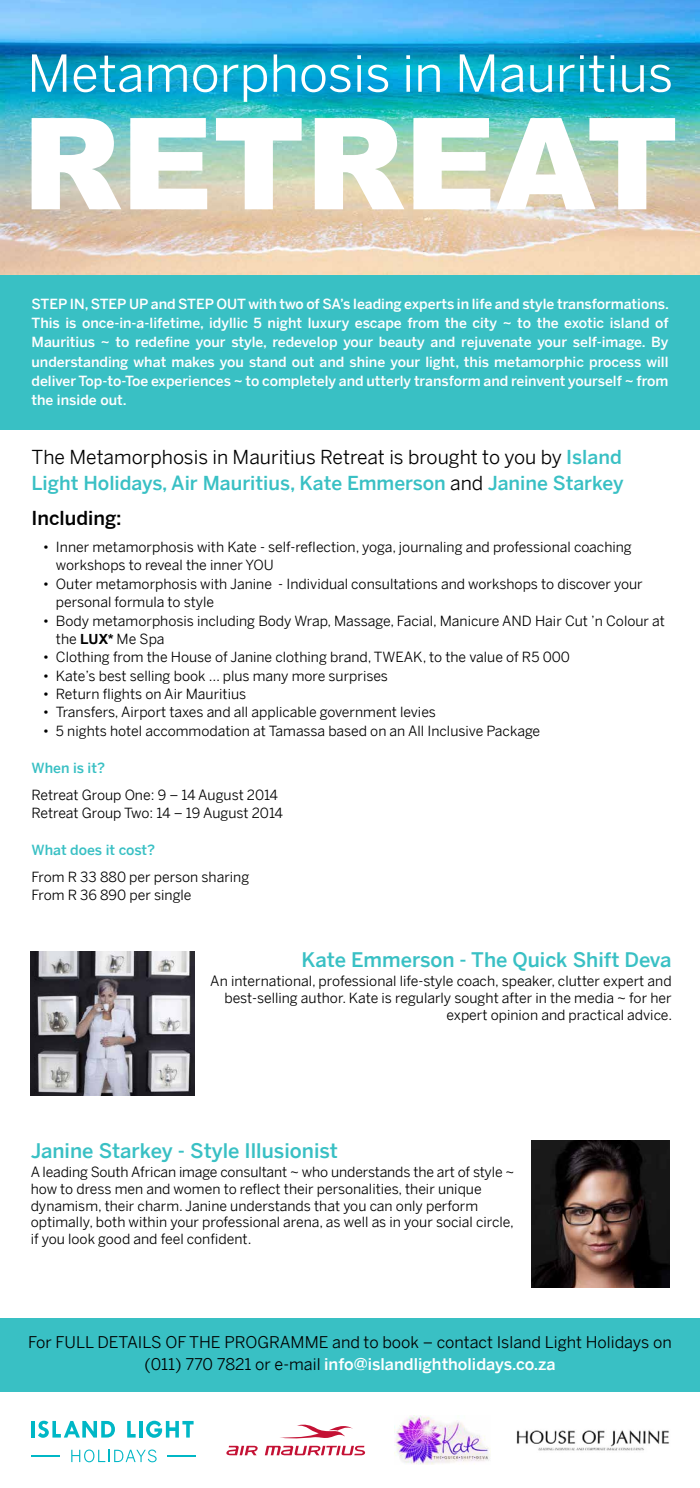
<style>
.page{position:relative;width:700px;height:1488px;background:#fff}
.page>*{position:absolute;margin:0;border:0;box-sizing:border-box;transform-origin:0 0}
.t1{font:900 127.4px "Arial";color:#fff}
.t2{font:50.49px "Benton Sans";color:#fff}
.t3{font:500 20.12px "Benton Sans";color:#39c0c4}
.t4{font:500 19.25px/26.2px "Benton Sans";color:#39c0c4}
.t5{font:500 19.25px "Benton Sans";color:#000}
.t6{font:16.19px/21.2px "Benton Sans";color:#000;text-align:center}
.t7{font:14px/16.8px "Benton Sans";color:#000}
.t8{font:500 14px/19.2px "Benton Sans";color:#fff;text-align:justify}
.t9{font:500 14px "Benton Sans";color:#39c0c4}
.s1{font-weight:400;color:#000}
.s2{font-family:"Arial";font-weight:700}
.s3{font-weight:500;color:#fff}
</style>
<div class="page">
<div style="left:0;top:272px;width:700px;height:158px;background:#39c0c4"></div>
<div style="left:0;top:1318px;width:700px;height:74px;background:#39c0c4"></div>
<img style="left:0;top:0;width:700px;height:274px">
<svg style="left:226px;top:1445px;width:32px;height:10px"></svg>
<svg style="left:265px;top:1445px;width:100px;height:10px"></svg>
<svg style="left:280px;top:1424px;width:73px;height:15px"></svg>
<img style="left:395px;top:1415px;width:96px;height:49px">
<svg style="left:127px;top:1420px;width:9px;height:17px"></svg>
<svg style="left:167px;top:1455px;width:29px;height:1px"></svg>
<hr style="left:139px;top:1420px;width:4px;height:17px;background:#00b7c6">
<svg style="left:146px;top:1420px;width:48px;height:17px"></svg>
<svg style="left:31px;top:1455px;width:29px;height:1px"></svg>
<hr style="left:31px;top:1420px;width:4px;height:17px;background:#00b7c6">
<svg style="left:38px;top:1420px;width:77px;height:17px"></svg>
<svg style="left:71px;top:1449px;width:86px;height:13px"></svg>
<img style="left:516px;top:1430px;width:153px;height:21px">
<img style="left:531px;top:1140px;width:139px;height:147px">
<img style="left:31px;top:951px;width:164px;height:144px">
<h2 class="t2" style="left:27px;top:44px;width:648px">Metamorphosis in Mauritius</h2>
<h1 class="t1" style="left:22px;top:71px;width:658px">RETREAT</h1>
<p class="t8" style="left:32px;top:294px;width:639px">STEP IN, STEP UP and STEP OUT with two of SA’s leading experts in life and style transformations.<br>This is once-in-a-lifetime, idyllic 5 night luxury escape from the city ~ to the exotic island of Mauritius ~ to redefine your style, redevelop your beauty and rejuvenate your self-image. By understanding what makes you stand out and shine your light, this metamorphic process will deliver Top-to-Toe experiences ~ to completely and utterly transform and reinvent yourself ~ from the inside out.</p>
<h3 class="t4" style="left:32px;top:443px;width:594px"><span class="s1">The Metamorphosis in Mauritius Retreat is brought to you by</span> Island<br>Light Holidays, Air Mauritius, Kate Emmerson <span class="s1">and</span> Janine Starkey</h3>
<h3 class="t5" style="left:32px;top:506px;width:92px">Including:</h3>
<p class="t7" style="left:56px;top:537px;width:577px;line-height:18.4px;text-indent:-13px">• Inner metamorphosis with Kate - self-reflection, yoga, journaling and professional coaching workshops to reveal the inner YOU</p>
<p class="t7" style="left:56px;top:574px;width:588px;line-height:18.4px;text-indent:-13px">• Outer metamorphosis with Janine - Individual consultations and workshops to discover your personal formula to style</p>
<p class="t7" style="left:56px;top:611px;width:611px;line-height:18.4px;text-indent:-13px">• Body metamorphosis including Body Wrap, Massage, Facial, Manicure AND Hair Cut ’n Colour at the <span class="s2">LUX*</span> Me Spa</p>
<p class="t7" style="left:43px;top:648px;width:529px">• Clothing from the House of Janine clothing brand, TWEAK, to the value of R5 000</p>
<p class="t7" style="left:43px;top:667px;width:347px">• Kate’s best selling book … plus many more surprises</p>
<p class="t7" style="left:43px;top:685px;width:205px">• Return flights on Air Mauritius</p>
<p class="t7" style="left:43px;top:703px;width:395px">• Transfers, Airport taxes and all applicable government levies</p>
<p class="t7" style="left:43px;top:722px;width:499px">• 5 nights hotel accommodation at Tamassa based on an All Inclusive Package</p>
<p class="t9" style="left:31px;top:759px;width:75px">When is it?</p>
<p class="t7" style="left:31px;top:785px;width:253px;line-height:18.4px">Retreat Group One: 9 – 14 August 2014<br>Retreat Group Two: 14 – 19 August 2014</p>
<p class="t9" style="left:31px;top:841px;width:125px">What does it cost?</p>
<p class="t7" style="left:31px;top:867px;width:219px;line-height:18.4px">From R 33 880 per person sharing<br>From R 36 890 per single</p>
<h3 class="t3" style="left:302px;top:948px;width:372px">Kate Emmerson - The Quick Shift Deva</h3>
<p class="t7" style="left:210px;top:972px;width:463px;text-align:right">An international, professional life-style coach, speaker, clutter expert and best-selling author. Kate is regularly sought after in the media ~ for her expert opinion and practical advice.</p>
<h3 class="t3" style="left:31px;top:1138px;width:309px">Janine Starkey - Style Illusionist</h3>
<p class="t7" style="left:31px;top:1163px;width:485px">A leading South African image consultant ~ who understands the art of style ~ how to dress men and women to reflect their personalities, their unique dynamism, their charm. Janine understands that you can only perform optimally, both within your professional arena, as well as in your social circle, if you look good and feel confident.</p>
<p class="t6" style="left:28px;top:1331px;width:645px">For FULL DETAILS OF THE PROGRAMME and to book – contact Island Light Holidays on (011) 770 7821 or e-mail <span class="s3">info@islandlightholidays.co.za</span></p>
</div>
